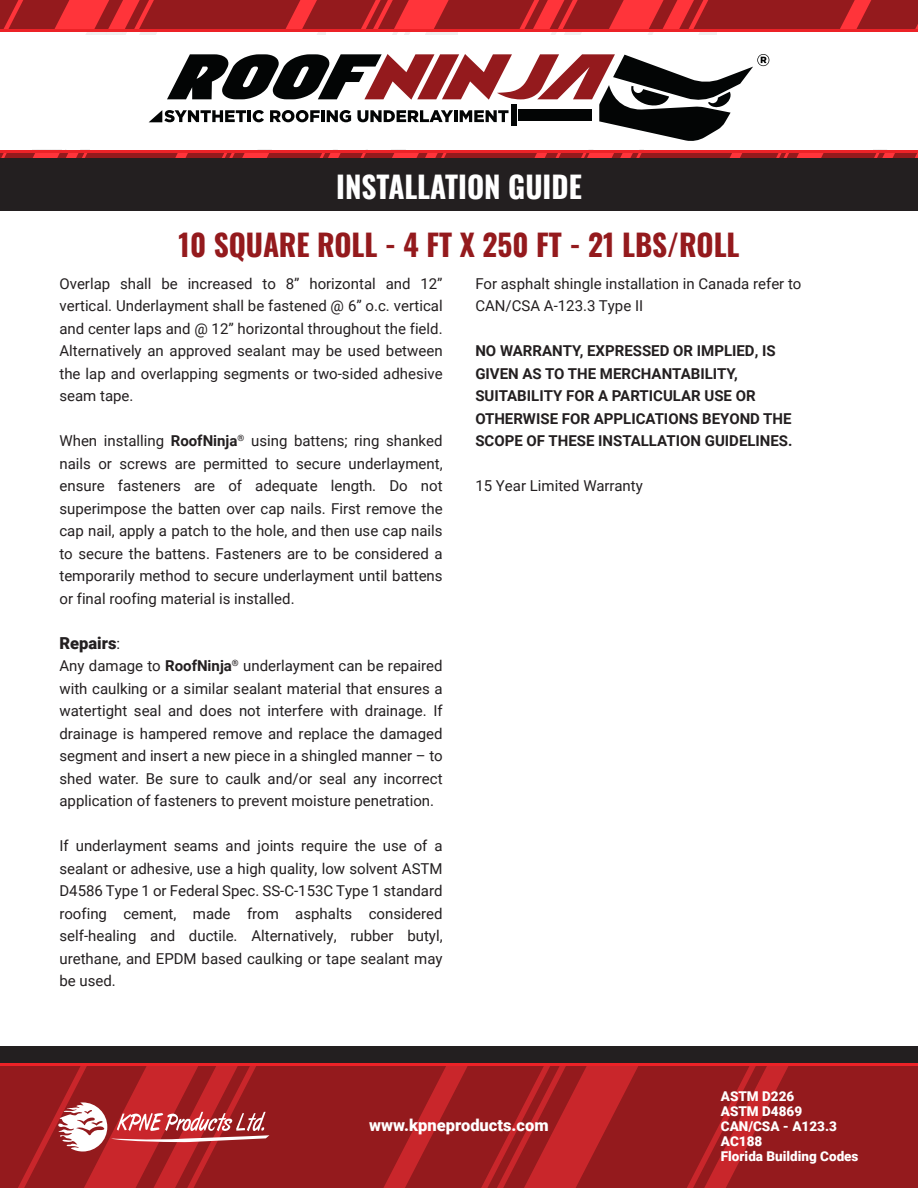
<style>
.page{position:relative;width:918px;height:1188px;background:#fff}
.page>*{position:absolute;margin:0;border:0;box-sizing:border-box;transform-origin:0 0}
.t1{font:30px "Oswald";color:#941a1d}
.t2{font:30px "Oswald";color:#fff}
.t3{font:900 16.5px "Roboto";color:#fff}
.t4{font:900 16.5px "Roboto";color:#231f20}
.t5{font:15px/22.5px "Roboto";color:#231f20;text-align:justify}
.t6{font:700 15px/22.5px "Roboto";color:#231f20}
.t7{font:900 13.5px/15px "Roboto";color:#fff}
.s1{font-weight:700}
.s2{font-weight:400;font-size:15px}
</style>
<div class="page">
<div style="left:0;top:1063px;width:918px;height:125px;background:#941a1d"></div>
<svg style="left:687px;top:1066px;width:101px;height:122px"></svg>
<svg style="left:383px;top:1066px;width:255px;height:122px"></svg>
<hr style="left:0;top:1063px;width:918px;height:3px;background:#ec2227">
<div style="left:0;top:1046px;width:918px;height:17px;background:#231f20"></div>
<svg style="left:0;top:0;width:825px;height:158px"></svg>
<svg style="left:837px;top:0;width:81px;height:158px"></svg>
<hr style="left:0;top:150px;width:918px;height:2px;background:#ec2227">
<hr style="left:0;top:30px;width:918px;height:2px;background:#ec2227">
<div style="left:0;top:158px;width:918px;height:53px;background:#231f20"></div>
<svg style="left:18px;top:1066px;width:251px;height:122px"></svg>
<h1 class="t2" style="left:336px;top:160px;width:247px">INSTALLATION GUIDE</h1>
<h1 class="t1" style="left:179px;top:218px;width:562px">10 SQUARE ROLL - 4 FT X 250 FT - 21 LBS/ROLL</h1>
<p class="t5" style="left:59px;top:272px;width:385px">Overlap shall be increased to 8” horizontal and 12” vertical. Underlayment shall be fastened @ 6” o.c. vertical and center laps and @ 12” horizontal throughout the field.<br>Alternatively an approved sealant may be used between the lap and overlapping segments or two-sided adhesive seam tape.</p>
<p class="t5" style="left:59px;top:429px;width:385px">When installing <span class="s1">RoofNinja</span><sup>®</sup> using battens; ring shanked nails or screws are permitted to secure underlayment, ensure fasteners are of adequate length. Do not superimpose the batten over cap nails. First remove the cap nail, apply a patch to the hole, and then use cap nails to secure the battens. Fasteners are to be considered a temporarily method to secure underlayment until battens or final roofing material is installed.</p>
<p class="t4" style="left:59px;top:631px;width:62px">Repairs<span class="s2">:</span></p>
<p class="t5" style="left:59px;top:654px;width:385px">Any damage to <span class="s1">RoofNinja</span><sup>®</sup> underlayment can be repaired with caulking or a similar sealant material that ensures a watertight seal and does not interfere with drainage. If drainage is hampered remove and replace the damaged segment and insert a new piece in a shingled manner – to shed water. Be sure to caulk and/or seal any incorrect application of fasteners to prevent moisture penetration.</p>
<p class="t5" style="left:59px;top:834px;width:385px">If underlayment seams and joints require the use of a sealant or adhesive, use a high quality, low solvent ASTM D4586 Type 1 or Federal Spec. SS-C-153C Type 1 standard roofing cement, made from asphalts considered self-healing and ductile. Alternatively, rubber butyl, urethane, and EPDM based caulking or tape sealant may be used.</p>
<p class="t5" style="left:475px;top:272px;width:327px">For asphalt shingle installation in Canada refer to<br>CAN/CSA A-123.3 Type II</p>
<p class="t6" style="left:475px;top:339px;width:319px">NO WARRANTY, EXPRESSED OR IMPLIED, IS GIVEN AS TO THE MERCHANTABILITY, SUITABILITY FOR A PARTICULAR USE OR OTHERWISE FOR APPLICATIONS BEYOND THE SCOPE OF THESE INSTALLATION GUIDELINES.</p>
<p class="t5" style="left:475px;top:474px;width:169px">15 Year Limited Warranty</p>
<p class="t3" style="left:369px;top:1114px;width:181px">www.kpneproducts.com</p>
<p class="t7" style="left:721px;top:1088px;width:139px">ASTM D226<br>ASTM D4869<br>CAN/CSA - A123.3<br>AC188<br>Florida Building Codes</p>
</div>
